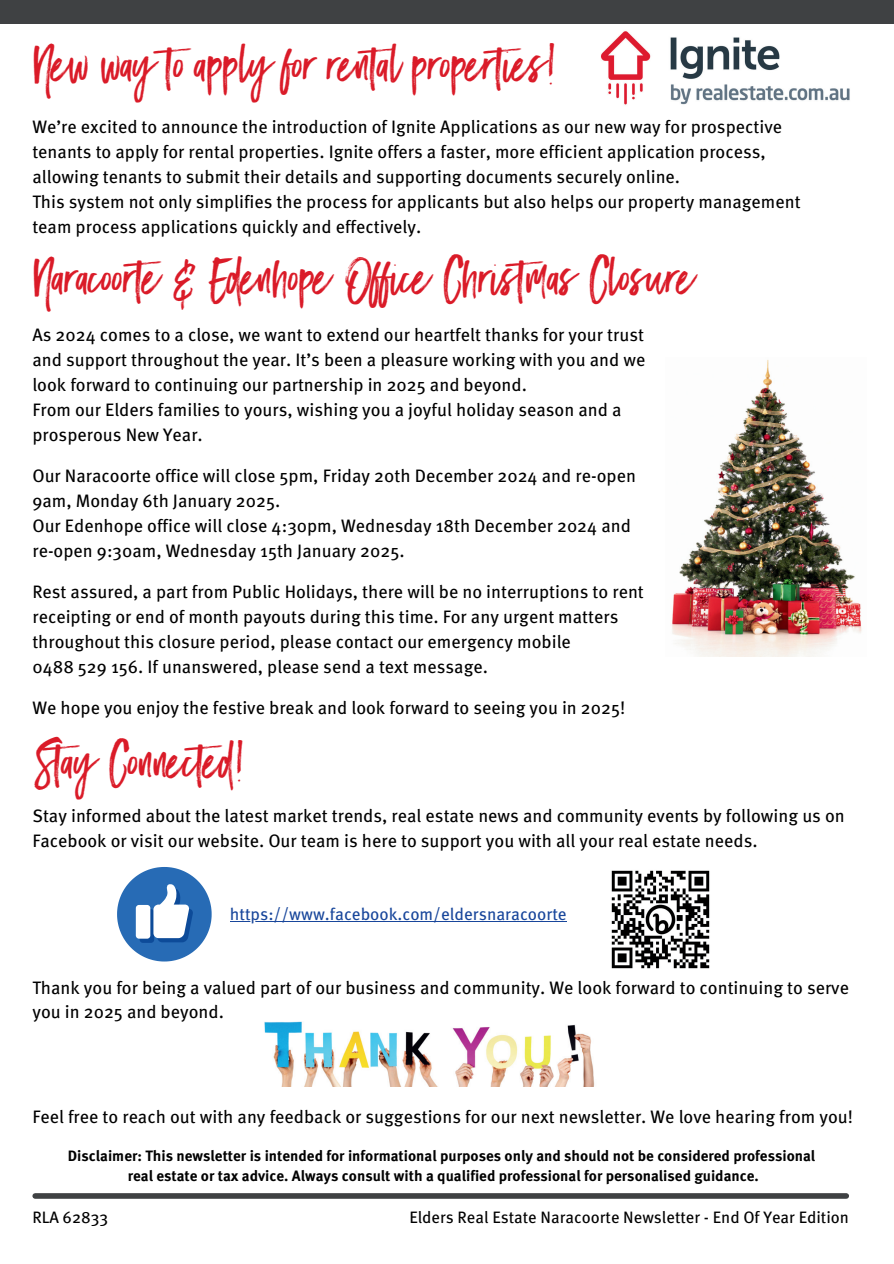
<style>
.page{position:relative;width:894px;height:1264px;background:#fff}
.page>*{position:absolute;margin:0;border:0;box-sizing:border-box;transform-origin:0 0}
.t1{font:46.95px "Black Diamond";color:#da1b28}
.t2{font:18px/25px "Meta OT";color:#000}
.t3{font:16.95px "Meta OT";color:#18469b}
.t4{font:16.5px "Meta OT";color:#000}
.t5{font:700 15px/20.1px "Meta OT";color:#000;text-align:center}
</style>
<div class="page">
<div style="left:0;top:0;width:893px;height:23px;background:#3f4143"></div>
<div style="left:35px;top:1193px;width:811px;height:5px;background:#3f4143"></div>
<img style="left:601px;top:31px;width:249px;height:74px">
<svg style="left:117px;top:867px;width:94px;height:94px"></svg>
<hr style="left:230px;top:921px;width:336px;height:1px;background:#18469b">
<img style="left:611px;top:870px;width:99px;height:99px">
<img style="left:264px;top:1021px;width:331px;height:65px">
<img style="left:672px;top:360px;width:190px;height:296px">
<h1 class="t1" style="left:32px;top:34px;width:527px">New way to apply for rental properties!</h1>
<p class="t2" style="left:32px;top:114px;width:769px">We’re excited to announce the introduction of Ignite Applications as our new way for prospective tenants to apply for rental properties. Ignite offers a faster, more efficient application process, allowing tenants to submit their details and supporting documents securely online.<br>This system not only simplifies the process for applicants but also helps our property management team process applications quickly and effectively.</p>
<h1 class="t1" style="left:32px;top:247px;width:664px">Naracoorte &amp; Edenhope Office Christmas Closure</h1>
<p class="t2" style="left:32px;top:322px;width:614px">As 2024 comes to a close, we want to extend our heartfelt thanks for your trust and support throughout the year. It’s been a pleasure working with you and we look forward to continuing our partnership in 2025 and beyond.<br>From our Elders families to yours, wishing you a joyful holiday season and a prosperous New Year.</p>
<p class="t2" style="left:32px;top:463px;width:605px">Our Naracoorte office will close 5pm, Friday 20th December 2024 and re-open 9am, Monday 6th January 2025.<br>Our Edenhope office will close 4:30pm, Wednesday 18th December 2024 and re-open 9:30am, Wednesday 15th January 2025.</p>
<p class="t2" style="left:32px;top:579px;width:613px">Rest assured, a part from Public Holidays, there will be no interruptions to rent receipting or end of month payouts during this time. For any urgent matters throughout this closure period, please contact our emergency mobile<br>0488 529 156. If unanswered, please send a text message.</p>
<p class="t2" style="left:32px;top:695px;width:594px">We hope you enjoy the festive break and look forward to seeing you in 2025!</p>
<h1 class="t1" style="left:32px;top:731px;width:216px">Stay Connected!</h1>
<p class="t2" style="left:32px;top:804px;width:813px;line-height:24.5px">Stay informed about the latest market trends, real estate news and community events by following us on<br>Facebook or visit our website. Our team is here to support you with all your real estate needs.</p>
<p class="t3" style="left:230px;top:904px;width:338px">https://www.facebook.com/eldersnaracoorte</p>
<p class="t2" style="left:32px;top:975px;width:818px;line-height:24.5px">Thank you for being a valued part of our business and community. We look forward to continuing to serve you in 2025 and beyond.</p>
<p class="t2" style="left:32px;top:1104px;width:822px">Feel free to reach out with any feedback or suggestions for our next newsletter. We love hearing from you!</p>
<p class="t5" style="left:68px;top:1146px;width:748px">Disclaimer: This newsletter is intended for informational purposes only and should not be considered professional real estate or tax advice. Always consult with a qualified professional for personalised guidance.</p>
<p class="t4" style="left:32px;top:1207px;width:77px">RLA 62833</p>
<p class="t4" style="left:409px;top:1207px;width:441px">Elders Real Estate Naracoorte Newsletter - End Of Year Edition</p>
</div>
